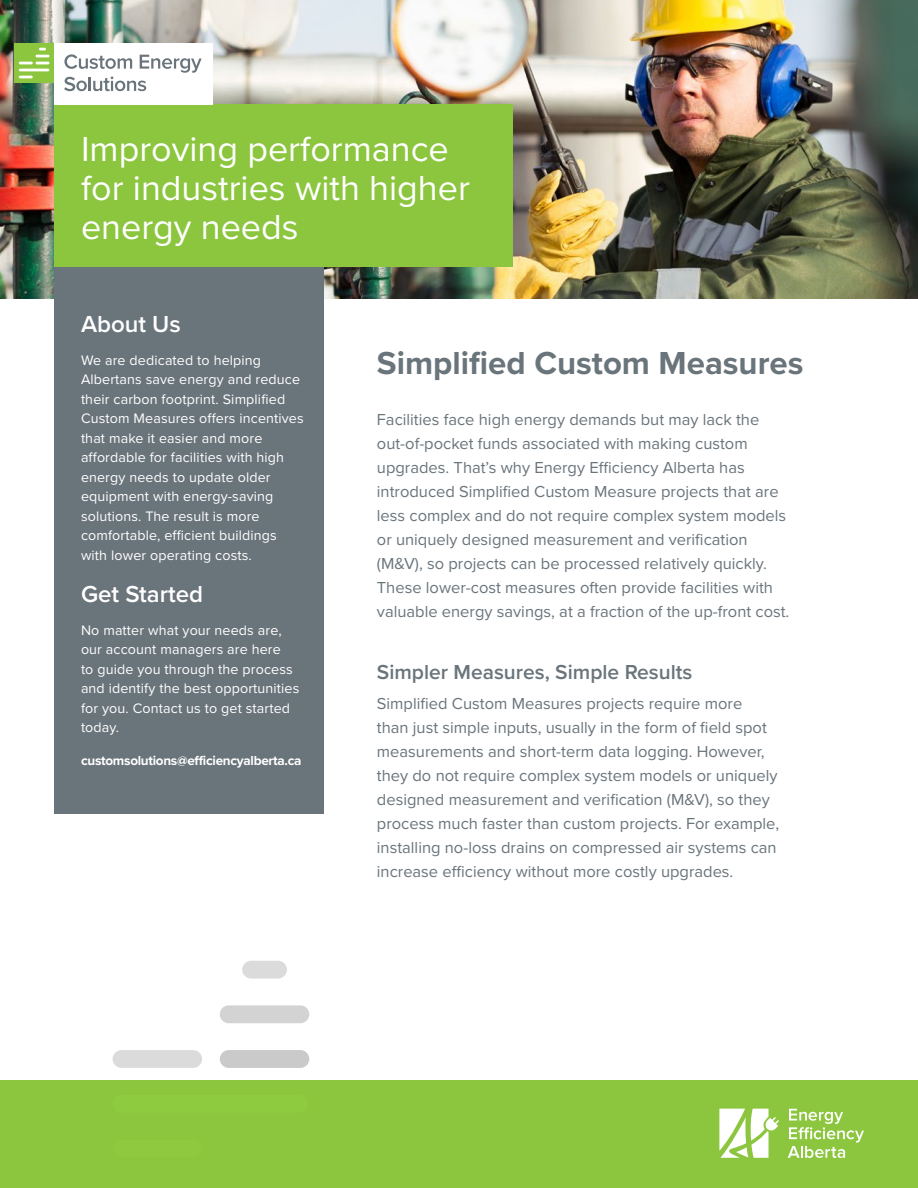
<style>
.page{position:relative;width:918px;height:1188px;background:#fff}
.page>*{position:absolute;margin:0;border:0;box-sizing:border-box;transform-origin:0 0}
.t1{font:36px/39px "Proxima Nova";color:#fff}
.t2{font:700 33px "Proxima Nova";color:#6a747b}
.Body_Bullet_-_9_5{font:600 24px "Proxima Nova";color:#fff}
.H2_-_WHT{font:600 24px "Proxima Nova";color:#fff}
.Body{font:600 21px "Proxima Nova";color:#6a747b}
.Body-2{font:16.5px/24px "Proxima Nova";color:#6a747b}
.Body_Bullet_-_9_5-2{font:14.25px/19.5px "Proxima Nova";letter-spacing:.01em;color:#fff}
.Body_Bullet_-_9_5-3{font:700 13.5px "Proxima Nova";letter-spacing:-.02em;color:#fff}
</style>
<div class="page">
<div style="left:0;top:1080px;width:918px;height:108px;background:#8bc63e"></div>
<svg style="left:719px;top:1109px;width:60px;height:49px"></svg>
<svg style="left:788px;top:1109px;width:76px;height:49px"></svg>
<img style="left:0;top:0;width:918px;height:298px">
<div style="left:54px;top:265px;width:270px;height:549px;background:#6a747b"></div>
<div style="left:54px;top:105px;width:459px;height:162px;background:#8bc63e"></div>
<div style="left:54px;top:44px;width:159px;height:61px;background:#fff"></div>
<svg style="left:64px;top:54px;width:138px;height:37px"></svg>
<svg style="left:15px;top:44px;width:39px;height:39px"></svg>
<svg style="left:19px;top:76px;width:14px;height:2px"></svg>
<hr style="left:19px;top:69px;width:30px;height:2px;background:#fff">
<svg style="left:19px;top:48px;width:31px;height:16px"></svg>
<div style="left:220px;top:1050px;width:89px;height:18px;background:#cbcaca;border-radius:9px"></div>
<div style="left:220px;top:1005px;width:89px;height:18px;background:#d3d3d3;border-radius:9px"></div>
<div style="left:242px;top:961px;width:45px;height:18px;background:#dcdbdc;border-radius:9px"></div>
<div style="left:113px;top:1095px;width:195px;height:18px;background:#8ecb3f;border-radius:9px"></div>
<div style="left:113px;top:1050px;width:89px;height:18px;background:#dcdbdc;border-radius:9px"></div>
<p class="t1" style="left:81px;top:130px;width:390px">Improving performance for industries with higher energy needs</p>
<p class="H2_-_WHT" style="left:81px;top:309px;width:101px">About Us</p>
<p class="Body_Bullet_-_9_5-2" style="left:81px;top:350px;width:224px">We are dedicated to helping<br>Albertans save energy and reduce their carbon footprint. Simplified<br>Custom Measures offers incentives that make it easier and more affordable for facilities with high energy needs to update older equipment with energy-saving solutions. The result is more comfortable, efficient buildings with lower operating costs.</p>
<p class="Body_Bullet_-_9_5" style="left:81px;top:580px;width:124px">Get Started</p>
<p class="Body_Bullet_-_9_5-2" style="left:81px;top:621px;width:220px">No matter what your needs are, our account managers are here<br>to guide you through the process and identify the best opportunities for you. Contact us to get started today.</p>
<p class="Body_Bullet_-_9_5-3" style="left:81px;top:753px;width:222px">customsolutions@efficiencyalberta.ca</p>
<h2 class="t2" style="left:377px;top:343px;width:428px">Simplified Custom Measures</h2>
<p class="Body-2" style="left:377px;top:408px;width:414px">Facilities face high energy demands but may lack the out-of-pocket funds associated with making custom upgrades. That’s why Energy Efficiency Alberta has introduced Simplified Custom Measure projects that are less complex and do not require complex system models or uniquely designed measurement and verification (M&amp;V), so projects can be processed relatively quickly.<br>These lower-cost measures often provide facilities with valuable energy savings, at a fraction of the up-front cost.</p>
<p class="Body" style="left:377px;top:659px;width:317px">Simpler Measures, Simple Results</p>
<p class="Body-2" style="left:377px;top:692px;width:404px">Simplified Custom Measures projects require more<br>than just simple inputs, usually in the form of field spot measurements and short-term data logging. However, they do not require complex system models or uniquely designed measurement and verification (M&amp;V), so they process much faster than custom projects. For example, installing no-loss drains on compressed air systems can increase efficiency without more costly upgrades.</p>
</div>
